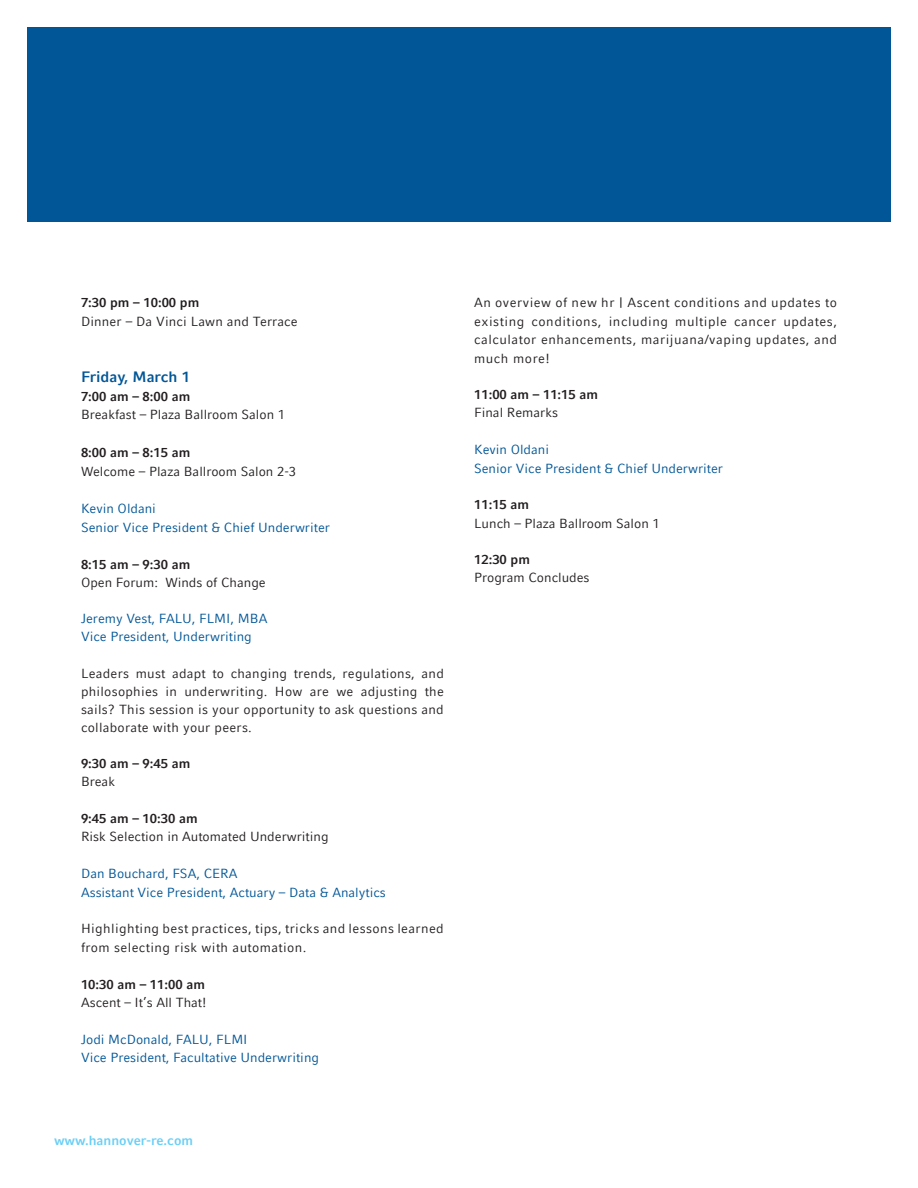
<style>
.page{position:relative;width:918px;height:1188px;background:#fff}
.page>*{position:absolute;margin:0;border:0;box-sizing:border-box;transform-origin:0 0}
.t1{font:700 15px "Compatil Fact LT Pro";color:#005697}
.t2{font:13.2px/18.1px "Compatil Fact LT Pro";letter-spacing:.01em;color:#231f20;text-align:justify}
.t3{font:13.2px "Compatil Fact LT Pro";color:#005697}
.t4{font:700 13.2px "Compatil Fact LT Pro";color:#231f20}
.t5{font:13.2px/18.8px "Compatil Fact LT Pro";letter-spacing:.03em;color:#231f20}
.t6{font:700 13.2px "Compatil Fact LT Pro";color:#6bcff6}
</style>
<div class="page">
<div style="left:27px;top:27px;width:864px;height:194px;background:#005697"></div>
<p class="t4" style="left:81px;top:294px;width:120px">7:30 pm – 10:00 pm</p>
<p class="t2" style="left:81px;top:312px;width:218px">Dinner – Da Vinci Lawn and Terrace</p>
<p class="t1" style="left:81px;top:368px;width:111px">Friday, March 1</p>
<p class="t4" style="left:81px;top:388px;width:111px">7:00 am – 8:00 am</p>
<p class="t2" style="left:81px;top:406px;width:206px">Breakfast – Plaza Ballroom Salon 1</p>
<p class="t4" style="left:81px;top:444px;width:111px">8:00 am – 8:15 am</p>
<p class="t2" style="left:81px;top:462px;width:217px">Welcome – Plaza Ballroom Salon 2-3</p>
<p class="t3" style="left:81px;top:501px;width:76px">Kevin Oldani</p>
<p class="t3" style="left:81px;top:520px;width:251px">Senior Vice President &amp; Chief Underwriter</p>
<p class="t4" style="left:81px;top:556px;width:111px">8:15 am – 9:30 am</p>
<p class="t2" style="left:81px;top:573px;width:186px">Open Forum: Winds of Change</p>
<p class="t3" style="left:81px;top:611px;width:188px">Jeremy Vest, FALU, FLMI, MBA</p>
<p class="t3" style="left:81px;top:629px;width:172px">Vice President, Underwriting</p>
<p class="t2" style="left:81px;top:664px;width:364px">Leaders must adapt to changing trends, regulations, and philosophies in underwriting. How are we adjusting the sails? This session is your opportunity to ask questions and collaborate with your peers.</p>
<p class="t4" style="left:81px;top:756px;width:111px">9:30 am – 9:45 am</p>
<p class="t2" style="left:81px;top:773px;width:36px">Break</p>
<p class="t4" style="left:81px;top:810px;width:118px">9:45 am – 10:30 am</p>
<p class="t2" style="left:81px;top:827px;width:249px">Risk Selection in Automated Underwriting</p>
<p class="t3" style="left:81px;top:866px;width:158px">Dan Bouchard, FSA, CERA</p>
<p class="t3" style="left:81px;top:884px;width:306px">Assistant Vice President, Actuary – Data &amp; Analytics</p>
<p class="t5" style="left:81px;top:920px;width:364px">Highlighting best practices, tips, tricks and lessons learned from selecting risk with automation.</p>
<p class="t4" style="left:81px;top:976px;width:125px">10:30 am – 11:00 am</p>
<p class="t2" style="left:81px;top:993px;width:127px">Ascent – It’s All That!</p>
<p class="t3" style="left:81px;top:1031px;width:168px">Jodi McDonald, FALU, FLMI</p>
<p class="t3" style="left:81px;top:1050px;width:240px">Vice President, Facultative Underwriting</p>
<p class="t6" style="left:54px;top:1132px;width:141px">www.hannover-re.com</p>
<p class="t2" style="left:474px;top:293px;width:364px;line-height:18.8px">An overview of new hr | Ascent conditions and updates to existing conditions, including multiple cancer updates, calculator enhancements, marijuana/vaping updates, and much more!</p>
<p class="t4" style="left:474px;top:387px;width:125px">11:00 am – 11:15 am</p>
<p class="t2" style="left:474px;top:404px;width:86px">Final Remarks</p>
<p class="t3" style="left:474px;top:442px;width:76px">Kevin Oldani</p>
<p class="t3" style="left:474px;top:461px;width:251px">Senior Vice President &amp; Chief Underwriter</p>
<p class="t4" style="left:474px;top:497px;width:57px">11:15 am</p>
<p class="t2" style="left:474px;top:514px;width:187px">Lunch – Plaza Ballroom Salon 1</p>
<p class="t4" style="left:474px;top:551px;width:57px">12:30 pm</p>
<p class="t2" style="left:474px;top:568px;width:117px">Program Concludes</p>
</div>
